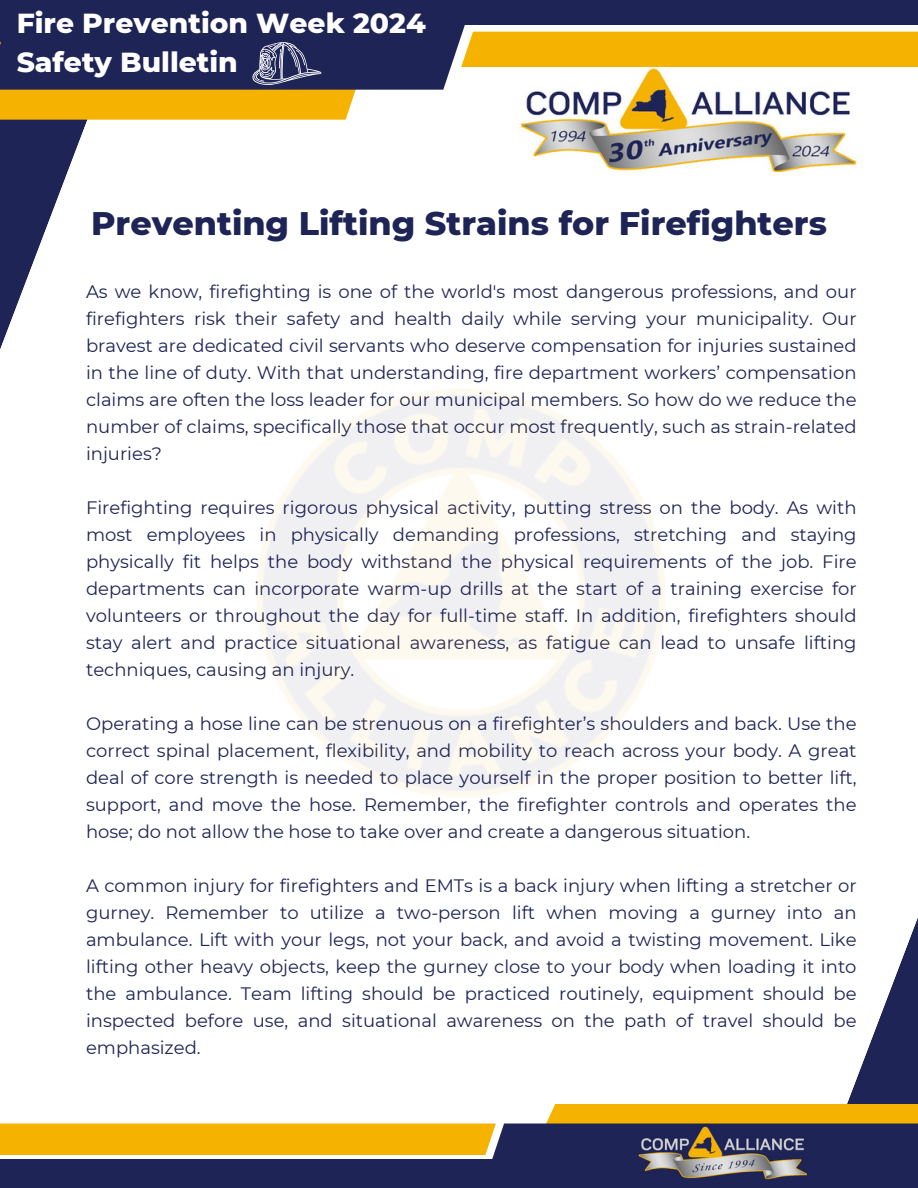
<style>
.page{position:relative;width:918px;height:1188px;background:#fff}
.page>*{position:absolute;margin:0;border:0;box-sizing:border-box;transform-origin:0 0}
.t1{font:800 33.3px "Montserrat";color:#1e2456}
.t2{font:800 28.05px/38.2px "Montserrat";color:#fff}
.t3{font:18px/27px "Montserrat";color:#1e2456;text-align:justify}
</style>
<div class="page">
<svg style="left:0;top:120px;width:87px;height:229px"></svg>
<div style="left:0;top:0;width:918px;height:25px;background:#1e2456"></div>
<svg style="left:0;top:25px;width:486px;height:65px;background:#333865"></svg>
<div style="left:461px;top:32px;width:457px;height:35px;background:#f5b300"></div>
<svg style="left:847px;top:917px;width:71px;height:187px"></svg>
<div style="left:0;top:1159px;width:918px;height:29px;background:#1e2456"></div>
<svg style="left:529px;top:1104px;width:389px;height:20px;background:#f0b30f"></svg>
<div style="left:461px;top:1124px;width:457px;height:64px;background:#1e2456"></div>
<div style="left:0;top:1124px;width:496px;height:31px;background:#f5b300"></div>
<img style="left:638px;top:1127px;width:169px;height:53px">
<svg style="left:0;top:42px;width:371px;height:78px;background:#76623d"></svg>
<img style="left:520px;top:68px;width:337px;height:105px">
<p class="t2" style="left:17px;top:4px;width:411px">Fire Prevention Week 2024<br>Safety Bulletin</p>
<p class="t1" style="left:91px;top:203px;width:737px">Preventing Lifting Strains for Firefighters</p>
<p class="t3" style="left:86px;top:278px;width:772px">As we know, firefighting is one of the world's most dangerous professions, and our firefighters risk their safety and health daily while serving your municipality. Our bravest are dedicated civil servants who deserve compensation for injuries sustained in the line of duty. With that understanding, fire department workers’ compensation claims are often the loss leader for our municipal members. So how do we reduce the number of claims, specifically those that occur most frequently, such as strain-related injuries?</p>
<p class="t3" style="left:86px;top:494px;width:772px">Firefighting requires rigorous physical activity, putting stress on the body. As with most employees in physically demanding professions, stretching and staying physically fit helps the body withstand the physical requirements of the job. Fire departments can incorporate warm-up drills at the start of a training exercise for volunteers or throughout the day for full-time staff. In addition, firefighters should stay alert and practice situational awareness, as fatigue can lead to unsafe lifting techniques, causing an injury.</p>
<h1 class="t3" style="left:86px;top:710px;width:772px">Operating a hose line can be strenuous on a firefighter’s shoulders and back. Use the correct spinal placement, flexibility, and mobility to reach across your body. A great deal of core strength is needed to place yourself in the proper position to better lift, support, and move the hose. Remember, the firefighter controls and operates the hose; do not allow the hose to take over and create a dangerous situation.</h1>
<p class="t3" style="left:86px;top:872px;width:772px">A common injury for firefighters and EMTs is a back injury when lifting a stretcher or gurney. Remember to utilize a two-person lift when moving a gurney into an ambulance. Lift with your legs, not your back, and avoid a twisting movement. Like lifting other heavy objects, keep the gurney close to your body when loading it into the ambulance. Team lifting should be practiced routinely, equipment should be inspected before use, and situational awareness on the path of travel should be emphasized.</p>
</div>
